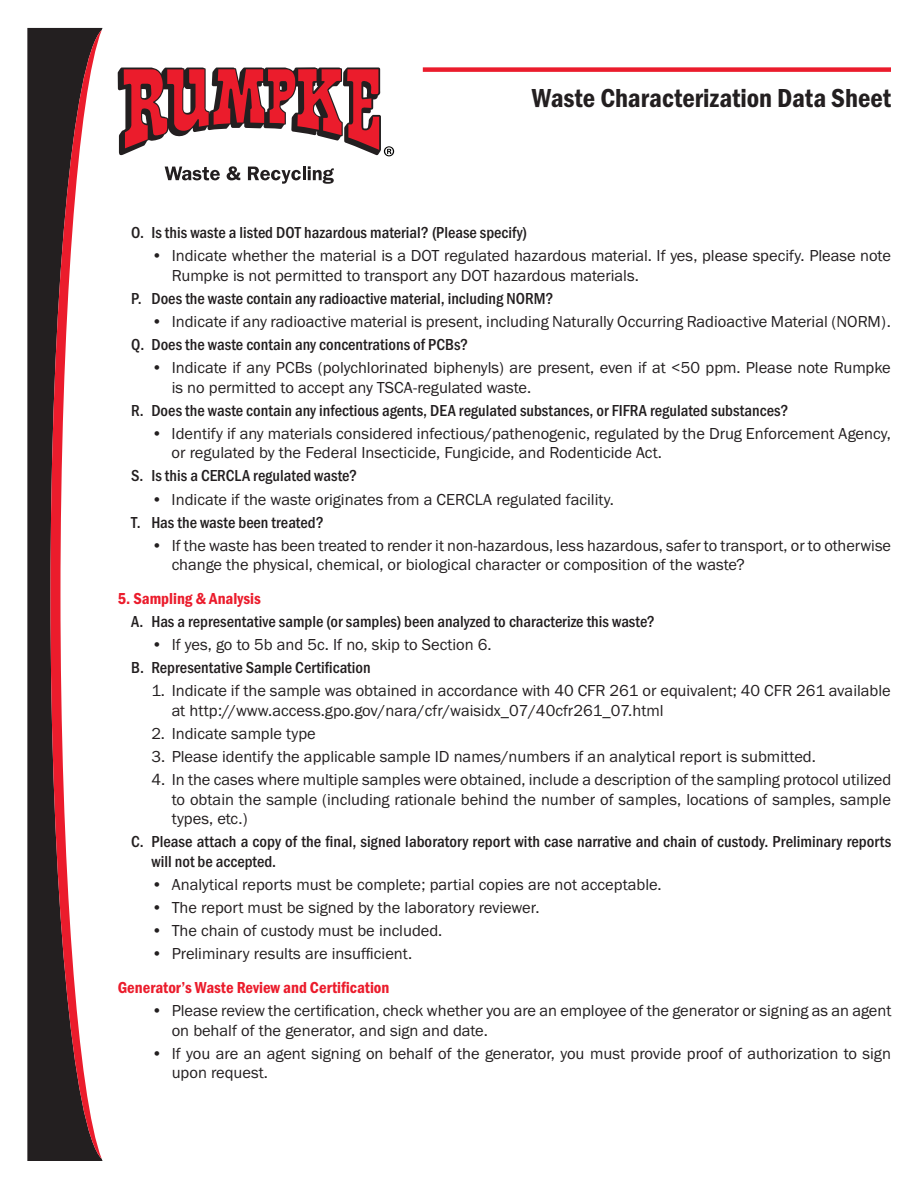
<style>
.page{position:relative;width:918px;height:1188px;background:#fff}
.page>*{position:absolute;margin:0;border:0;box-sizing:border-box;transform-origin:0 0}
.t1{font:27px "Franklin Gothic URW Con Dem";color:#231f20}
.t2{font:16.5px/19.8px "Franklin Gothic URW Boo";color:#231f20}
.t3{font:500 16.5px/19.8px "Franklin Gothic URW Cond";color:#231f20}
.t4{font:16.5px "Franklin Gothic URW Con Dem";color:#eb1c2c}
</style>
<div class="page">
<div style="left:27px;top:28px;width:76px;height:1133px;background:#231f20"></div>
<svg style="left:50px;top:30px;width:52px;height:1129px"></svg>
<svg style="left:165px;top:167px;width:55px;height:13px"></svg>
<svg style="left:227px;top:166px;width:13px;height:14px"></svg>
<svg style="left:248px;top:166px;width:86px;height:18px"></svg>
<svg style="left:118px;top:67px;width:276px;height:89px"></svg>
<div style="left:423px;top:67px;width:468px;height:5px;background:#eb1c2c"></div>
<h1 class="t1" style="left:532px;top:80px;width:361px">Waste Characterization Data Sheet</h1>
<p class="t3" style="left:131px;top:221px;width:397px">O. Is this waste a listed DOT hazardous material? (Please specify)</p>
<p class="t2" style="left:172px;top:245px;width:721px;text-indent:-20px">• Indicate whether the material is a DOT regulated hazardous material. If yes, please specify. Please note<br>Rumpke is not permitted to transport any DOT hazardous materials.</p>
<p class="t3" style="left:131px;top:287px;width:424px">P. Does the waste contain any radioactive material, including NORM?</p>
<p class="t2" style="left:151px;top:311px;width:741px">• Indicate if any radioactive material is present, including Naturally Occurring Radioactive Material (NORM).</p>
<p class="t3" style="left:131px;top:333px;width:339px">Q. Does the waste contain any concentrations of PCBs?</p>
<p class="t2" style="left:172px;top:357px;width:721px;text-indent:-20px">• Indicate if any PCBs (polychlorinated biphenyls) are present, even if at &lt;50 ppm. Please note Rumpke is no permitted to accept any TSCA-regulated waste.</p>
<p class="t3" style="left:131px;top:399px;width:659px">R. Does the waste contain any infectious agents, DEA regulated substances, or FIFRA regulated substances?</p>
<p class="t2" style="left:172px;top:423px;width:721px;text-indent:-20px">• Identify if any materials considered infectious/pathenogenic, regulated by the Drug Enforcement Agency, or regulated by the Federal Insecticide, Fungicide, and Rodenticide Act.</p>
<p class="t3" style="left:131px;top:465px;width:228px">S. Is this a CERCLA regulated waste?</p>
<p class="t2" style="left:151px;top:489px;width:464px">• Indicate if the waste originates from a CERCLA regulated facility.</p>
<p class="t3" style="left:131px;top:511px;width:194px">T. Has the waste been treated?</p>
<p class="t2" style="left:172px;top:535px;width:721px;text-indent:-20px">• If the waste has been treated to render it non-hazardous, less hazardous, safer to transport, or to otherwise change the physical, chemical, or biological character or composition of the waste?</p>
<p class="t4" style="left:118px;top:587px;width:145px">5. Sampling &amp; Analysis</p>
<p class="t3" style="left:131px;top:610px;width:525px">A. Has a representative sample (or samples) been analyzed to characterize this waste?</p>
<p class="t2" style="left:151px;top:634px;width:342px">• If yes, go to 5b and 5c. If no, skip to Section 6.</p>
<p class="t3" style="left:131px;top:656px;width:241px">B. Representative Sample Certification</p>
<p class="t2" style="left:172px;top:680px;width:721px;text-indent:-20px">1. Indicate if the sample was obtained in accordance with 40 CFR 261 or equivalent; 40 CFR 261 available at http://www.access.gpo.gov/nara/cfr/waisidx_07/40cfr261_07.html</p>
<p class="t2" style="left:151px;top:723px;width:166px">2. Indicate sample type</p>
<p class="t2" style="left:151px;top:746px;width:666px">3. Please identify the applicable sample ID names/numbers if an analytical report is submitted.</p>
<p class="t2" style="left:172px;top:769px;width:721px;text-align:justify;text-indent:-20px">4. In the cases where multiple samples were obtained, include a description of the sampling protocol utilized to obtain the sample (including rationale behind the number of samples, locations of samples, sample types, etc.)</p>
<p class="t3" style="left:151px;top:831px;width:741px;text-indent:-20px">C. Please attach a copy of the final, signed laboratory report with case narrative and chain of custody. Preliminary reports will not be accepted.</p>
<p class="t2" style="left:151px;top:875px;width:512px">• Analytical reports must be complete; partial copies are not acceptable.</p>
<p class="t2" style="left:151px;top:898px;width:390px">• The report must be signed by the laboratory reviewer.</p>
<p class="t2" style="left:151px;top:921px;width:292px">• The chain of custody must be included.</p>
<p class="t2" style="left:151px;top:944px;width:262px">• Preliminary results are insufficient.</p>
<p class="t4" style="left:118px;top:976px;width:273px">Generator’s Waste Review and Certification</p>
<p class="t2" style="left:172px;top:1000px;width:721px;text-indent:-20px">• Please review the certification, check whether you are an employee of the generator or signing as an agent on behalf of the generator, and sign and date.</p>
<p class="t2" style="left:172px;top:1043px;width:721px;text-indent:-20px">• If you are an agent signing on behalf of the generator, you must provide proof of authorization to sign upon request.</p>
</div>
